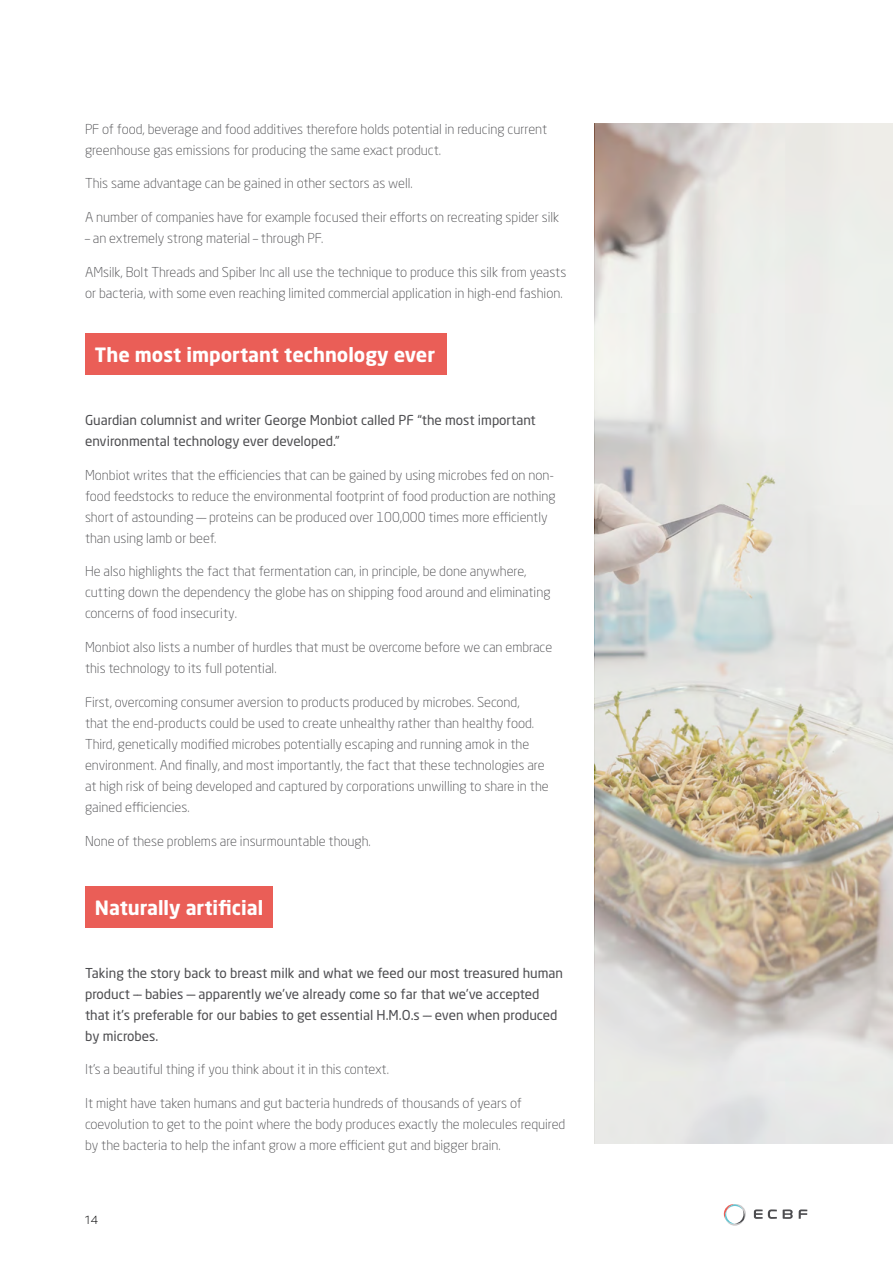
<style>
.page{position:relative;width:893px;height:1263px;background:#fff}
.page>*{position:absolute;margin:0;border:0;box-sizing:border-box;transform-origin:0 0}
.t1{font:700 19.5px "Neo Sans Pro";color:#fff}
.t2{font:300 13.5px/21px "Neo Sans Pro";color:#4d4d50}
.t3{font:13.5px/21px "Neo Sans Pro";color:#4d4d50}
.t4{font:300 12px "Indeed Sans";color:#020203}
</style>
<div class="page">
<svg style="left:754px;top:1209px;width:23px;height:10px"></svg>
<svg style="left:783px;top:1209px;width:10px;height:10px"></svg>
<svg style="left:799px;top:1209px;width:8px;height:10px"></svg>
<svg style="left:724px;top:1204px;width:22px;height:22px"></svg>
<div style="left:85px;top:334px;width:361px;height:41px;background:#ea5e57"></div>
<div style="left:85px;top:887px;width:188px;height:41px;background:#ea5e57"></div>
<svg style="left:595px;top:123px;width:298px;height:1021px"></svg>
<p class="t2" style="left:85px;top:118px;width:464px">PF of food, beverage and food additives therefore holds potential in reducing current greenhouse gas emissions for producing the same exact product.</p>
<p class="t2" style="left:85px;top:173px;width:329px">This same advantage can be gained in other sectors as well.</p>
<p class="t2" style="left:85px;top:207px;width:476px">A number of companies have for example focused their efforts on recreating spider silk</p>
<p class="t2" style="left:85px;top:228px;width:240px">– an extremely strong material – through PF.</p>
<p class="t2" style="left:85px;top:261px;width:483px">AMsilk, Bolt Threads and Spiber Inc all use the technique to produce this silk from yeasts or bacteria, with some even reaching limited commercial application in high-end fashion.</p>
<h1 class="t1" style="left:95px;top:342px;width:342px">The most important technology ever</h1>
<p class="t3" style="left:85px;top:409px;width:452px">Guardian columnist and writer George Monbiot called PF “the most important environmental technology ever developed.”</p>
<p class="t2" style="left:85px;top:464px;width:472px">Monbiot writes that the efficiencies that can be gained by using microbes fed on non&shy;food feedstocks to reduce the environmental footprint of food production are nothing short of astounding –– proteins can be produced over 100,000 times more efficiently than using lamb or beef.</p>
<p class="t2" style="left:85px;top:561px;width:467px">He also highlights the fact that fermentation can, in principle, be done anywhere, cutting down the dependency the globe has on shipping food around and eliminating concerns of food insecurity.</p>
<p class="t2" style="left:85px;top:636px;width:469px">Monbiot also lists a number of hurdles that must be overcome before we can embrace this technology to its full potential.</p>
<p class="t2" style="left:85px;top:691px;width:465px">First, overcoming consumer aversion to products produced by microbes. Second,<br>that the end-products could be used to create unhealthy rather than healthy food.<br>Third, genetically modified microbes potentially escaping and running amok in the environment. And finally, and most importantly, the fact that these technologies are at high risk of being developed and captured by corporations unwilling to share in the gained efficiencies.</p>
<p class="t2" style="left:85px;top:830px;width:287px">None of these problems are insurmountable though.</p>
<h1 class="t1" style="left:95px;top:895px;width:170px">Naturally artificial</h1>
<p class="t3" style="left:85px;top:962px;width:479px">Taking the story back to breast milk and what we feed our most treasured human product –– babies –– apparently we’ve already come so far that we’ve accepted that it’s preferable for our babies to get essential H.M.O.s –– even when produced by microbes.</p>
<p class="t2" style="left:85px;top:1059px;width:305px">It’s a beautiful thing if you think about it in this context.</p>
<p class="t2" style="left:85px;top:1092px;width:482px">It might have taken humans and gut bacteria hundreds of thousands of years of coevolution to get to the point where the body produces exactly the molecules required by the bacteria to help the infant grow a more efficient gut and bigger brain.</p>
<p class="t4" style="left:85px;top:1211px;width:15px">14</p>
</div>
